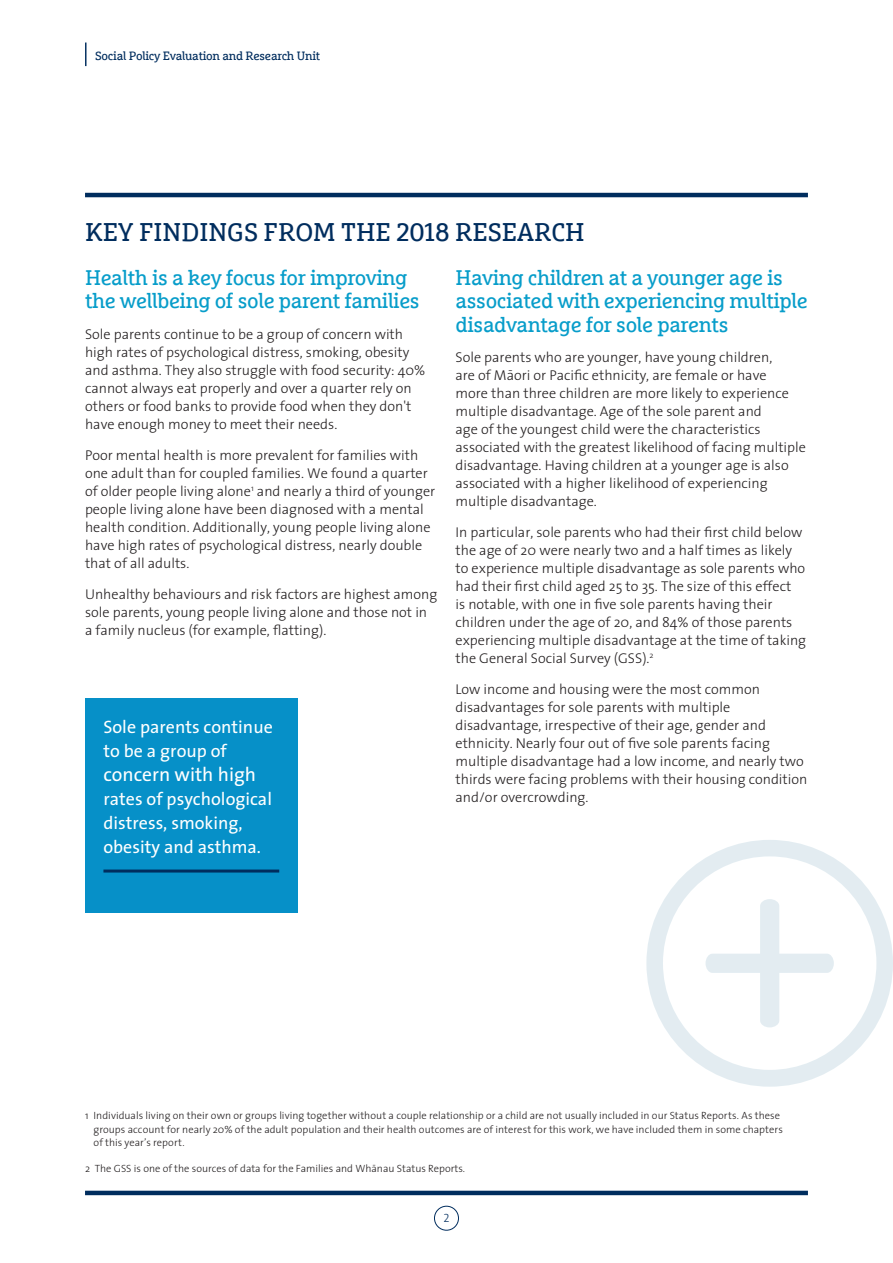
<style>
.page{position:relative;width:893px;height:1263px;background:#fff}
.page>*{position:absolute;margin:0;border:0;box-sizing:border-box;transform-origin:0 0}
.Heading_white{font:25.5px "Marselis Slab Maori";color:#002d5e}
.Subhead_1{font:21px/23.1px "Marselis Slab Maori";letter-spacing:-.02em;color:#079dca}
.Pull_quote{font:19.5px "Maori Sans";color:#fff}
.Pull_quote-2{font:18px/24px "Maori Sans";color:#fff}
.Body{font:300 14.25px/18px "Maori Sans";color:#231f20}
.t1{font:12px "Marselis Slab Maori";letter-spacing:-.02em;color:#002d5e}
.t2{font:12px "Maori Sans Light Caps";color:#002d5e}
.Body-2{font:300 10.5px/13.5px "Maori Sans";color:#231f20}
</style>
<div class="page">
<div style="left:434px;top:1206px;width:25px;height:24px;border:1px solid #002d5e;border-radius:50%"></div>
<hr style="left:85px;top:1191px;width:723px;height:4px;background:#002d5e">
<hr style="left:85px;top:193px;width:723px;height:4px;background:#002d5e">
<svg style="left:85px;top:43px;width:1px;height:23px"></svg>
<svg style="left:646px;top:840px;width:247px;height:247px"></svg>
<svg style="left:705px;top:899px;width:129px;height:128px"></svg>
<div style="left:85px;top:698px;width:213px;height:214px;background:#0690c8"></div>
<hr style="left:103px;top:869px;width:176px;height:3px;background:#002d5e">
<p class="t1" style="left:95px;top:48px;width:226px">Social Policy Evaluation and Research Unit</p>
<p class="Heading_white" style="left:85px;top:217px;width:501px">KEY FINDINGS FROM THE 2018 RESEARCH</p>
<p class="Subhead_1" style="left:85px;top:266px;width:336px">Health is a key focus for improving the wellbeing of sole parent families</p>
<p class="Body" style="left:85px;top:325px;width:342px">Sole parents continue to be a group of concern with high rates of psychological distress, smoking, obesity and asthma. They also struggle with food security: 40% cannot always eat properly and over a quarter rely on others or food banks to provide food when they don't have enough money to meet their needs.</p>
<p class="Body" style="left:85px;top:446px;width:352px">Poor mental health is more prevalent for families with one adult than for coupled families. We found a quarter of older people living alone<sup>1</sup> and nearly a third of younger people living alone have been diagnosed with a mental health condition. Additionally, young people living alone have high rates of psychological distress, nearly double that of all adults.</p>
<p class="Body" style="left:85px;top:584px;width:354px">Unhealthy behaviours and risk factors are highest among sole parents, young people living alone and those not in a family nucleus (for example, flatting).</p>
<p class="Pull_quote-2" style="left:103px;top:714px;width:171px">Sole parents continue to be a group of</p>
<p class="Pull_quote" style="left:103px;top:758px;width:154px">concern with high</p>
<p class="Pull_quote-2" style="left:103px;top:786px;width:170px">rates of psychological distress, smoking, obesity and asthma.</p>
<p class="Subhead_1" style="left:455px;top:266px;width:354px">Having children at a younger age is associated with experiencing multiple disadvantage for sole parents</p>
<p class="Body" style="left:455px;top:348px;width:352px">Sole parents who are younger, have young children,<br>are of Māori or Pacific ethnicity, are female or have<br>more than three children are more likely to experience multiple disadvantage. Age of the sole parent and<br>age of the youngest child were the characteristics associated with the greatest likelihood of facing multiple disadvantage. Having children at a younger age is also associated with a higher likelihood of experiencing multiple disadvantage.</p>
<p class="Body" style="left:455px;top:523px;width:352px">In particular, sole parents who had their first child below the age of 20 were nearly two and a half times as likely to experience multiple disadvantage as sole parents who had their first child aged 25 to 35. The size of this effect<br>is notable, with one in five sole parents having their children under the age of 20, and 84% of those parents experiencing multiple disadvantage at the time of taking the General Social Survey (GSS).<sup>2</sup></p>
<p class="Body" style="left:455px;top:679px;width:353px">Low income and housing were the most common disadvantages for sole parents with multiple disadvantage, irrespective of their age, gender and ethnicity. Nearly four out of five sole parents facing multiple disadvantage had a low income, and nearly two thirds were facing problems with their housing condition and/or overcrowding.</p>
<p class="Body-2" style="left:94px;top:1108px;width:691px;text-indent:-9px">1 Individuals living on their own or groups living together without a couple relationship or a child are not usually included in our Status Reports. As these groups account for nearly 20% of the adult population and their health outcomes are of interest for this work, we have included them in some chapters of this year’s report.</p>
<p class="Body-2" style="left:85px;top:1162px;width:381px">2 The GSS is one of the sources of data for the Families and Whānau Status Reports.</p>
<p class="t2" style="left:443px;top:1208px;width:8px">2</p>
</div>
